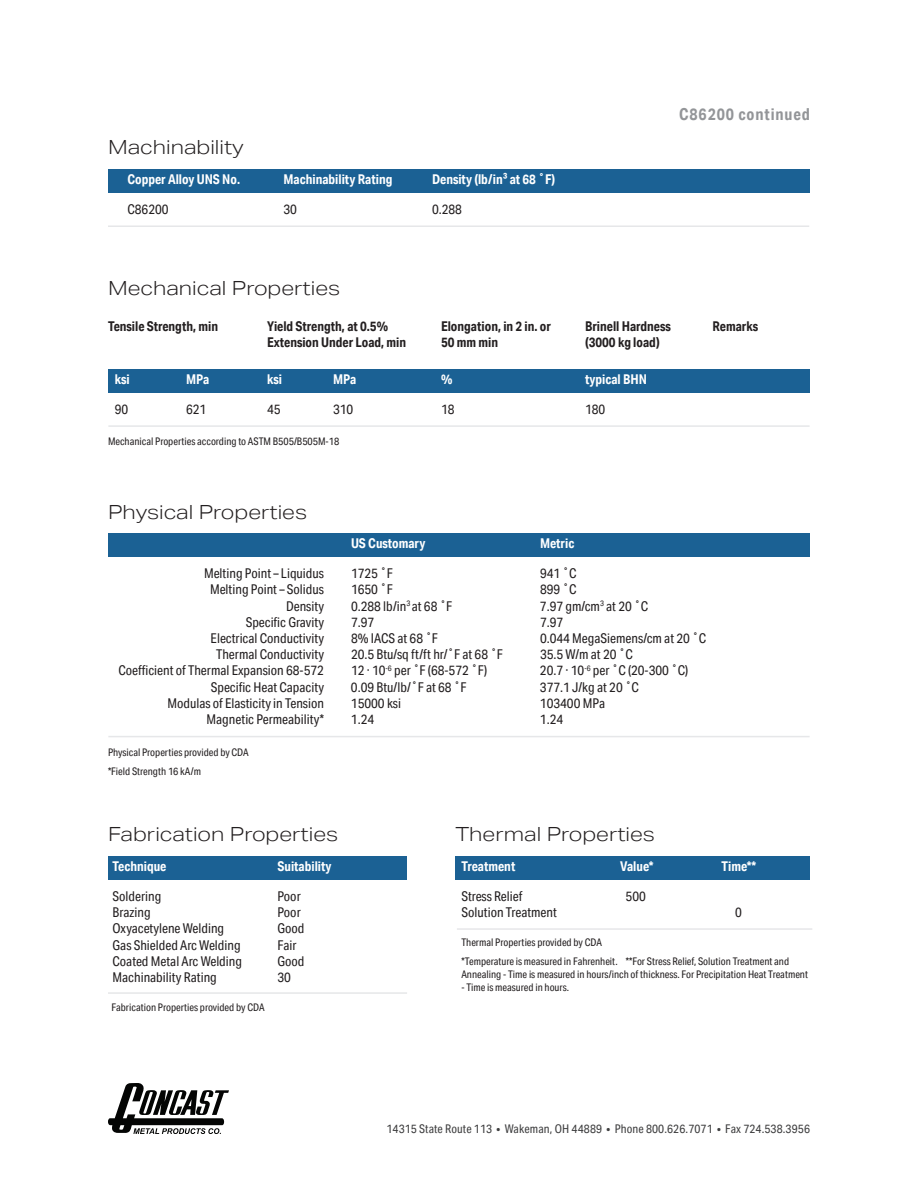
<style>
.page{position:relative;width:918px;height:1188px;background:#fff}
.page>*{position:absolute;margin:0;border:0;box-sizing:border-box;transform-origin:0 0}
.t1{font:300 19.5px "Aktiv Grotesk Ex";color:#231f20}
.t2{font:700 16.5px "Aktiv Grotesk Cd";letter-spacing:.05em;color:#939598}
.t3{font:13.5px "Aktiv Grotesk Cd";color:#231f20}
.t4{font:700 13.5px "Aktiv Grotesk Cd";color:#fff}
.t5{font:700 13.5px "Aktiv Grotesk Cd";color:#231f20}
.t6{font:12px "Aktiv Grotesk Cd";letter-spacing:.01em;color:#3e3e3f}
.t7{font:10.5px/19.4px "Aktiv Grotesk Cd";color:#231f20}
</style>
<div class="page">
<svg style="left:108px;top:1083px;width:121px;height:51px"></svg>
<div style="left:108px;top:169px;width:702px;height:23px;background:#1b6194"></div>
<hr style="left:108px;top:225px;width:701px;height:2px;background:#e6e7e9">
<div style="left:108px;top:370px;width:702px;height:23px;background:#1b6194"></div>
<div style="left:108px;top:534px;width:702px;height:23px;background:#1b6194"></div>
<hr style="left:108px;top:736px;width:702px;height:1px;background:#e6e7e9">
<div style="left:108px;top:857px;width:299px;height:23px;background:#1b6194"></div>
<hr style="left:108px;top:992px;width:299px;height:2px;background:#e6e7e9">
<div style="left:455px;top:857px;width:355px;height:23px;background:#1b6194"></div>
<hr style="left:457px;top:928px;width:355px;height:2px;background:#e6e7e9">
<hr style="left:108px;top:425px;width:702px;height:2px;background:#e6e7e9">
<p class="t1" style="left:108px;top:136px;width:137px">Machinability</p>
<p class="t4" style="left:127px;top:171px;width:114px">Copper Alloy UNS No.</p>
<p class="t4" style="left:284px;top:171px;width:111px">Machinability Rating</p>
<p class="t4" style="left:432px;top:171px;width:125px">Density (lb/in³ at 68 ˚F)</p>
<p class="t3" style="left:127px;top:201px;width:43px">C86200</p>
<p class="t3" style="left:284px;top:201px;width:15px">30</p>
<p class="t3" style="left:432px;top:201px;width:32px">0.288</p>
<p class="t2" style="left:679px;top:104px;width:132px">C86200 continued</p>
<p class="t1" style="left:108px;top:277px;width:234px">Mechanical Properties</p>
<p class="t5" style="left:108px;top:318px;width:112px">Tensile Strength, min</p>
<p class="t5" style="left:267px;top:318px;width:123px">Yield Strength, at 0.5%</p>
<p class="t5" style="left:441px;top:318px;width:111px">Elongation, in 2 in. or</p>
<p class="t5" style="left:585px;top:318px;width:87px">Brinell Hardness</p>
<p class="t5" style="left:713px;top:318px;width:47px">Remarks</p>
<p class="t5" style="left:267px;top:334px;width:141px">Extension Under Load, min</p>
<p class="t5" style="left:441px;top:334px;width:59px">50 mm min</p>
<p class="t5" style="left:585px;top:334px;width:76px">(3000 kg load)</p>
<p class="t4" style="left:115px;top:371px;width:16px">ksi</p>
<p class="t4" style="left:186px;top:371px;width:25px">MPa</p>
<p class="t4" style="left:267px;top:371px;width:16px">ksi</p>
<p class="t4" style="left:333px;top:371px;width:25px">MPa</p>
<p class="t4" style="left:441px;top:371px;width:13px">%</p>
<p class="t4" style="left:585px;top:371px;width:63px">typical BHN</p>
<p class="t3" style="left:115px;top:401px;width:15px">90</p>
<p class="t3" style="left:186px;top:401px;width:22px">621</p>
<p class="t3" style="left:267px;top:401px;width:15px">45</p>
<p class="t3" style="left:333px;top:401px;width:22px">310</p>
<p class="t3" style="left:441px;top:401px;width:15px">18</p>
<p class="t3" style="left:585px;top:401px;width:22px">180</p>
<p class="t7" style="left:108px;top:432px;width:233px">Mechanical Properties according to ASTM B505/B505M-18</p>
<p class="t1" style="left:108px;top:501px;width:201px">Physical Properties</p>
<p class="t4" style="left:351px;top:535px;width:76px">US Customary</p>
<p class="t4" style="left:540px;top:535px;width:36px">Metric</p>
<p class="t3" style="left:204px;top:565px;width:121px">Melting Point – Liquidus</p>
<p class="t3" style="left:351px;top:565px;width:43px">1725 ˚F</p>
<p class="t3" style="left:540px;top:565px;width:38px">941 ˚C</p>
<p class="t3" style="left:210px;top:582px;width:115px">Melting Point – Solidus</p>
<p class="t3" style="left:351px;top:582px;width:43px">1650 ˚F</p>
<p class="t3" style="left:540px;top:582px;width:38px">899 ˚C</p>
<p class="t3" style="left:286px;top:598px;width:39px">Density</p>
<p class="t3" style="left:351px;top:598px;width:103px">0.288 lb/in<sup>3</sup> at 68 ˚F</p>
<p class="t3" style="left:540px;top:598px;width:110px">7.97 gm/cm<sup>3</sup> at 20 ˚C</p>
<p class="t3" style="left:246px;top:614px;width:80px">Specific Gravity</p>
<p class="t3" style="left:351px;top:614px;width:25px">7.97</p>
<p class="t3" style="left:540px;top:614px;width:25px">7.97</p>
<p class="t3" style="left:211px;top:630px;width:115px">Electrical Conductivity</p>
<p class="t3" style="left:351px;top:630px;width:88px">8% IACS at 68 ˚F</p>
<p class="t3" style="left:540px;top:630px;width:168px">0.044 MegaSiemens/cm at 20 ˚C</p>
<p class="t3" style="left:216px;top:646px;width:109px">Thermal Conductivity</p>
<p class="t3" style="left:351px;top:646px;width:153px">20.5 Btu/sq ft/ft hr/˚F at 68 ˚F</p>
<p class="t3" style="left:540px;top:646px;width:94px">35.5 W/m at 20 ˚C</p>
<p class="t3" style="left:119px;top:663px;width:207px">Coefficient of Thermal Expansion 68-572</p>
<p class="t3" style="left:351px;top:663px;width:138px">12 · 10<sup>-6</sup> per ˚F (68-572 ˚F)</p>
<p class="t3" style="left:540px;top:663px;width:150px">20.7 · 10<sup>-6</sup> per ˚C (20-300 ˚C)</p>
<p class="t3" style="left:211px;top:679px;width:115px">Specific Heat Capacity</p>
<p class="t3" style="left:351px;top:679px;width:117px">0.09 Btu/lb/˚F at 68 ˚F</p>
<p class="t3" style="left:540px;top:679px;width:101px">377.1 J/kg at 20 ˚C</p>
<p class="t3" style="left:167px;top:695px;width:158px">Modulas of Elasticity in Tension</p>
<p class="t3" style="left:351px;top:695px;width:52px">15000 ksi</p>
<p class="t3" style="left:540px;top:695px;width:67px">103400 MPa</p>
<p class="t3" style="left:207px;top:711px;width:119px">Magnetic Permeability*</p>
<p class="t3" style="left:351px;top:711px;width:25px">1.24</p>
<p class="t3" style="left:540px;top:711px;width:25px">1.24</p>
<p class="t7" style="left:108px;top:742px;width:142px">Physical Properties provided by CDA *Field Strength 16 kA/m</p>
<p class="t1" style="left:108px;top:823px;width:232px">Fabrication Properties</p>
<p class="t4" style="left:113px;top:858px;width:55px">Technique</p>
<p class="t4" style="left:278px;top:858px;width:56px">Suitability</p>
<p class="t3" style="left:113px;top:888px;width:50px">Soldering</p>
<p class="t3" style="left:278px;top:888px;width:25px">Poor</p>
<p class="t3" style="left:113px;top:904px;width:40px">Brazing</p>
<p class="t3" style="left:278px;top:904px;width:25px">Poor</p>
<p class="t3" style="left:113px;top:921px;width:113px">Oxyacetylene Welding</p>
<p class="t3" style="left:278px;top:921px;width:29px">Good</p>
<p class="t3" style="left:113px;top:937px;width:130px">Gas Shielded Arc Welding</p>
<p class="t3" style="left:278px;top:937px;width:21px">Fair</p>
<p class="t3" style="left:113px;top:953px;width:131px">Coated Metal Arc Welding</p>
<p class="t3" style="left:278px;top:953px;width:29px">Good</p>
<p class="t3" style="left:113px;top:969px;width:106px">Machinability Rating</p>
<p class="t3" style="left:278px;top:969px;width:15px">30</p>
<p class="t7" style="left:112px;top:997px;width:155px">Fabrication Properties provided by CDA</p>
<p class="t1" style="left:455px;top:823px;width:201px">Thermal Properties</p>
<p class="t4" style="left:461px;top:858px;width:55px">Treatment</p>
<p class="t4" style="left:620px;top:858px;width:35px">Value*</p>
<p class="t4" style="left:722px;top:858px;width:36px">Time**</p>
<p class="t3" style="left:461px;top:888px;width:63px">Stress Relief</p>
<p class="t3" style="left:626px;top:888px;width:22px">500</p>
<p class="t3" style="left:461px;top:904px;width:97px">Solution Treatment</p>
<p class="t3" style="left:735px;top:904px;width:8px">0</p>
<p class="t7" style="left:461px;top:932px;width:329px">Thermal Properties provided by CDA<br>*Temperature is measured in Fahrenheit. **For Stress Relief, Solution Treatment and</p>
<p class="t7" style="left:461px;top:964px;width:348px">Annealing - Time is measured in hours/inch of thickness. For Precipitation Heat Treatment</p>
<p class="t7" style="left:461px;top:977px;width:109px">- Time is measured in hours.</p>
<p class="t6" style="left:386px;top:1121px;width:425px">14315 State Route 113 • Wakeman, OH 44889 • Phone 800.626.7071 • Fax 724.538.3956</p>
</div>
